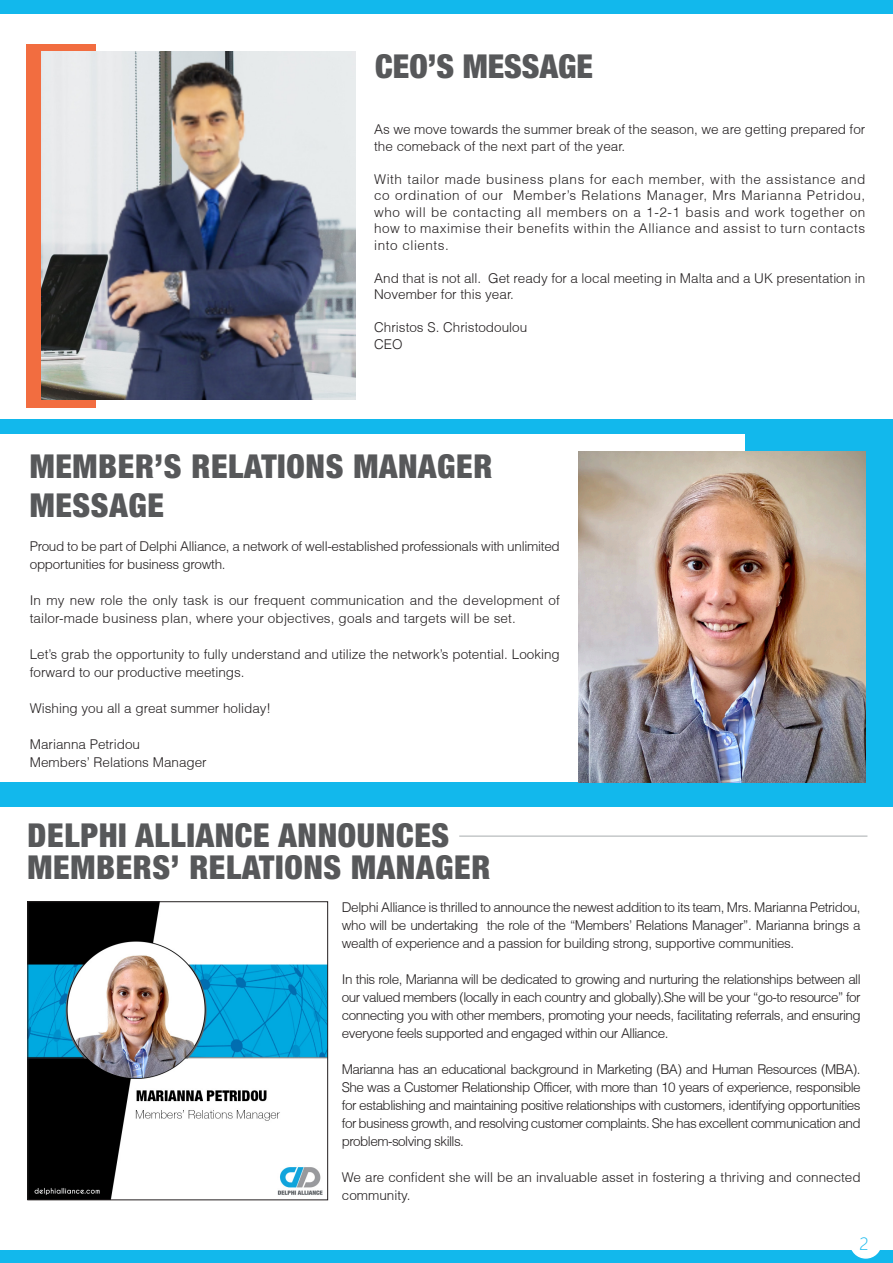
<style>
.page{position:relative;width:893px;height:1263px;background:#fff}
.page>*{position:absolute;margin:0;border:0;box-sizing:border-box;transform-origin:0 0}
.t1{font:900 condensed 33px "Helvetica Neue LT Std";letter-spacing:.02em;color:#57585a}
.t2{font:900 condensed 33px "Helvetica Neue LT Std";color:#57585a}
.t3{font:300 18px "Yu Gothic UI";color:#12b8ed}
.t4{font:300 13.5px/18px "Helvetica";color:#231f20}
.t5{font:300 13.5px/18px "Helvetica";letter-spacing:-.02em;color:#231f20}
</style>
<div class="page">
<div style="left:0;top:1250px;width:893px;height:13px;background:#12b8ec"></div>
<div style="left:0;top:0;width:893px;height:14px;background:#12b8ec"></div>
<div style="left:851px;top:1228px;width:30px;height:30px;background:#fff;border-radius:50%"></div>
<div style="left:850px;top:1227px;width:32px;height:31px;border:2px solid #fff;border-radius:50%"></div>
<div style="left:0;top:782px;width:892px;height:25px;background:#12b8ec"></div>
<div style="left:745px;top:419px;width:148px;height:381px;background:#12b8ec"></div>
<div style="left:27px;top:45px;width:69px;height:363px;background:#f26d40"></div>
<img style="left:41px;top:51px;width:315px;height:349px">
<hr style="left:459px;top:835px;width:408px;height:2px;background:#b1b5b7">
<img style="left:30px;top:903px;width:296px;height:295px">
<div style="left:28px;top:901px;width:300px;height:299px;border:1px solid #231f20"></div>
<img style="left:578px;top:452px;width:287px;height:330px">
<div style="left:0;top:419px;width:892px;height:15px;background:#12b8ec"></div>
<p class="t2" style="left:375px;top:45px;width:219px">CEO’S MESSAGE</p>
<p class="t4" style="left:374px;top:121px;width:493px;line-height:16.5px">As we move towards the summer break of the season, we are getting prepared for the comeback of the next part of the year.</p>
<p class="t4" style="left:374px;top:170px;width:493px;line-height:16.5px;text-align:justify">With tailor made business plans for each member, with the assistance and co ordination of our Member’s Relations Manager, Mrs Marianna Petridou, who will be contacting all members on a 1-2-1 basis and work together on how to maximise their benefits within the Alliance and assist to turn contacts into clients.</p>
<p class="t4" style="left:374px;top:269px;width:493px;line-height:16.5px">And that is not all. Get ready for a local meeting in Malta and a UK presentation in<br>November for this year.</p>
<p class="t4" style="left:374px;top:318px;width:155px">Christos S. Christodoulou</p>
<p class="t4" style="left:374px;top:335px;width:30px">CEO</p>
<p class="t1" style="left:30px;top:445px;width:464px">MEMBER’S RELATIONS MANAGER</p>
<p class="t1" style="left:30px;top:485px;width:136px">MESSAGE</p>
<p class="t5" style="left:30px;top:537px;width:532px">Proud to be part of Delphi Alliance, a network of well-established professionals with unlimited opportunities for business growth.</p>
<p class="t4" style="left:30px;top:591px;width:532px">In my new role the only task is our frequent communication and the development of tailor-made business plan, where your objectives, goals and targets will be set.</p>
<p class="t4" style="left:30px;top:645px;width:532px">Let’s grab the opportunity to fully understand and utilize the network’s potential. Looking forward to our productive meetings.</p>
<p class="t4" style="left:30px;top:699px;width:243px">Wishing you all a great summer holiday!</p>
<p class="t4" style="left:30px;top:735px;width:112px">Marianna Petridou</p>
<p class="t4" style="left:30px;top:753px;width:179px">Members’ Relations Manager</p>
<p class="t1" style="left:28px;top:815px;width:423px">DELPHI ALLIANCE ANNOUNCES</p>
<p class="t1" style="left:28px;top:847px;width:464px">MEMBERS’ RELATIONS MANAGER</p>
<p class="t4" style="left:342px;top:898px;width:520px;text-align:justify">Delphi Alliance is thrilled to announce the newest addition to its team, Mrs. Marianna Petridou, who will be undertaking the role of the “Members’ Relations Manager”. Marianna brings a wealth of experience and a passion for building strong, supportive communities.</p>
<p class="t4" style="left:342px;top:970px;width:520px;text-align:justify">In this role, Marianna will be dedicated to growing and nurturing the relationships between all our valued members (locally in each country and globally).She will be your “go-to resource” for connecting you with other members, promoting your needs, facilitating referrals, and ensuring everyone feels supported and engaged within our Alliance.</p>
<p class="t4" style="left:342px;top:1060px;width:520px;text-align:justify">Marianna has an educational background in Marketing (BA) and Human Resources (MBA).<br>She was a Customer Relationship Officer, with more than 10 years of experience, responsible for establishing and maintaining positive relationships with customers, identifying opportunities for business growth, and resolving customer complaints. She has excellent communication and problem-solving skills.</p>
<p class="t4" style="left:342px;top:1168px;width:520px">We are confident she will be an invaluable asset in fostering a thriving and connected community.</p>
<h2 class="t3" style="left:859px;top:1226px;width:11px">2</h2>
</div>
